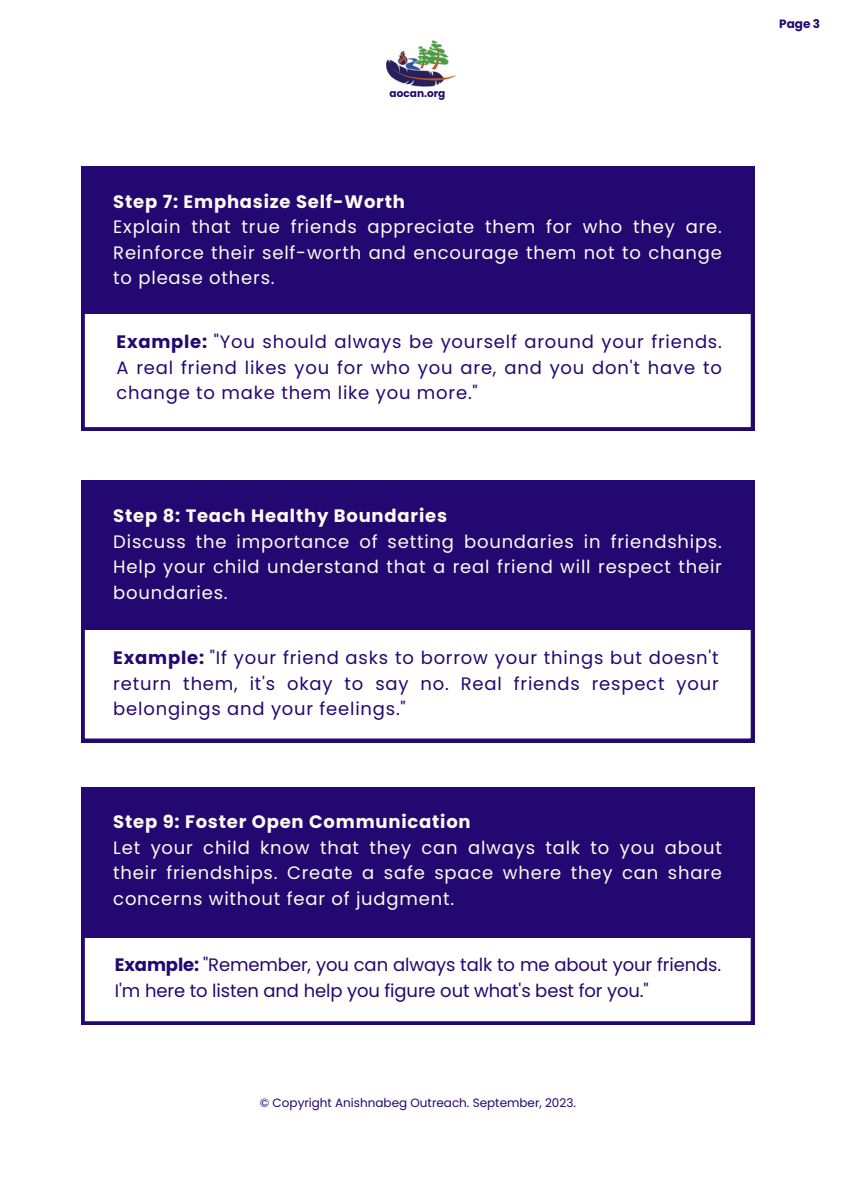
<style>
.page{position:relative;width:842px;height:1191px;background:#fff}
.page>*{position:absolute;margin:0;border:0;box-sizing:border-box;transform-origin:0 0}
.t1{font:18px/25.5px "Poppins";letter-spacing:.045em;color:#fffaf0;text-align:justify}
.t2{font:18px/25.5px "Poppins";letter-spacing:.045em;color:#230871;text-align:justify}
.t3{font:18px/25.5px "Poppins";letter-spacing:-.005em;color:#230871}
.t4{font:700 18px "Poppins";letter-spacing:.045em;color:#fffaf0}
.t5{font:12px "Poppins";color:#230871}
.t6{font:700 12px "Poppins";color:#230871}
.t7{font:700 10.5px "Poppins";color:#230871}
.s1{font-weight:700}
</style>
<div class="page">
<img style="left:386px;top:40px;width:70px;height:46px">
<svg style="left:81px;top:314px;width:673px;height:117px"></svg>
<div style="left:81px;top:166px;width:673px;height:148px;background:#230871"></div>
<svg style="left:81px;top:630px;width:673px;height:112px"></svg>
<div style="left:81px;top:480px;width:673px;height:150px;background:#230871"></div>
<svg style="left:81px;top:937px;width:673px;height:87px"></svg>
<div style="left:81px;top:786px;width:673px;height:151px;background:#230871"></div>
<p class="t7" style="left:390px;top:86px;width:57px">aocan.org</p>
<p class="t4" style="left:113px;top:189px;width:293px">Step 7: Emphasize Self-Worth</p>
<p class="t1" style="left:113px;top:214px;width:610px">Explain that true friends appreciate them for who they are.<br>Reinforce their self-worth and encourage them not to change to please others.</p>
<p class="t2" style="left:116px;top:329px;width:607px"><span class="s1">Example:</span> "You should always be yourself around your friends.<br>A real friend likes you for who you are, and you don't have to change to make them like you more."</p>
<p class="t4" style="left:113px;top:503px;width:335px">Step 8: Teach Healthy Boundaries</p>
<p class="t1" style="left:113px;top:528px;width:610px">Discuss the importance of setting boundaries in friendships.<br>Help your child understand that a real friend will respect their boundaries.</p>
<p class="t2" style="left:113px;top:645px;width:607px"><span class="s1">Example:</span> "If your friend asks to borrow your things but doesn't return them, it's okay to say no. Real friends respect your belongings and your feelings."</p>
<p class="t4" style="left:113px;top:809px;width:359px">Step 9: Foster Open Communication</p>
<p class="t1" style="left:113px;top:834px;width:610px">Let your child know that they can always talk to you about their friendships. Create a safe space where they can share concerns without fear of judgment.</p>
<p class="t3" style="left:115px;top:952px;width:608px"><span class="s1">Example:</span> "Remember, you can always talk to me about your friends.<br>I'm here to listen and help you figure out what's best for you."</p>
<p class="t5" style="left:260px;top:1094px;width:318px">© Copyright Anishnabeg Outreach. September, 2023.</p>
<p class="t6" style="left:779px;top:15px;width:42px">Page 3</p>
</div>
